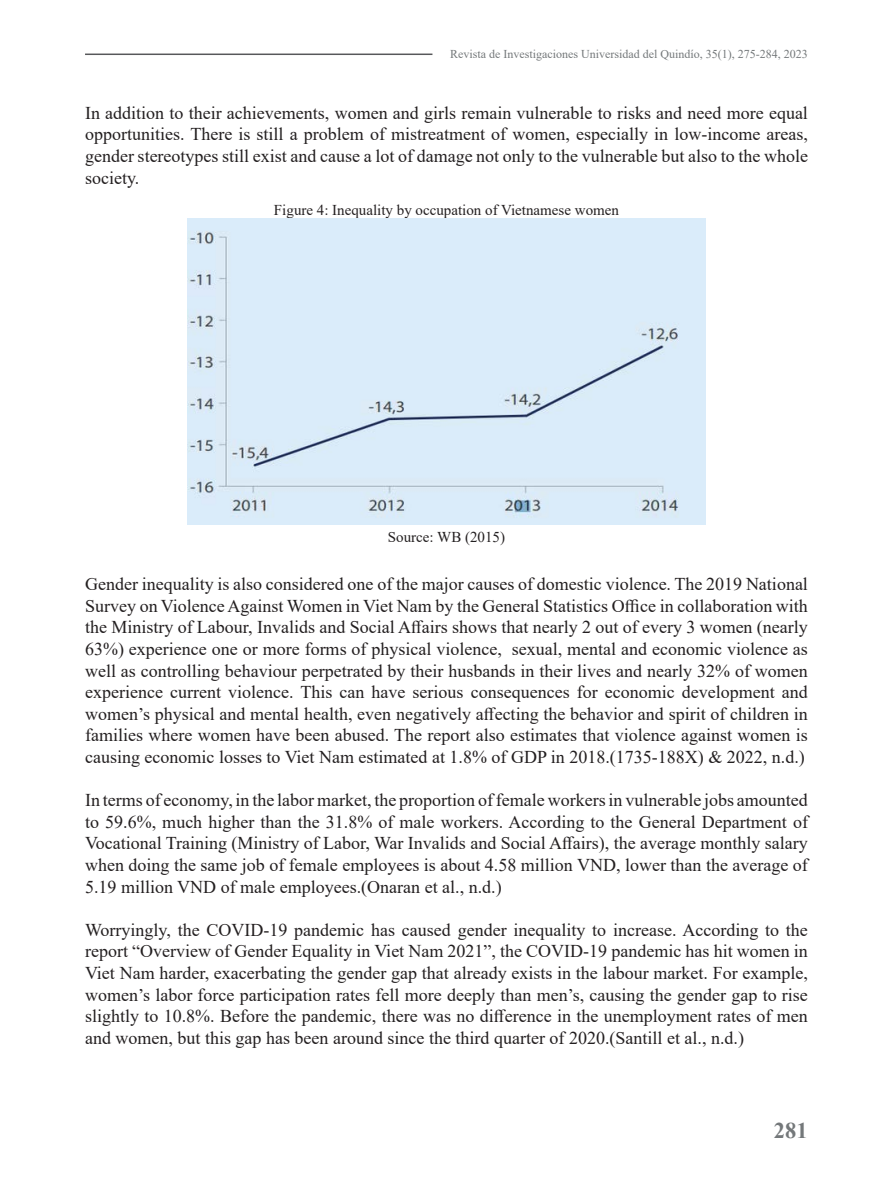
<style>
.page{position:relative;width:893px;height:1188px;background:#fff}
.page>*{position:absolute;margin:0;border:0;box-sizing:border-box;transform-origin:0 0}
.t1{font:700 22.5px "Times New Roman";color:#74787a}
.Parrafo{font:18px/21.6px "Times New Roman";color:#231f20;text-align:justify}
.Referencia_imágen{font:15px "Times New Roman";color:#231f20}
.esquinas{font:12px "Times New Roman";color:#74787a}
</style>
<div class="page">
<hr style="left:85px;top:54px;width:723px;height:1px;background:#57585a">
<div style="left:187px;top:218px;width:519px;height:306px;background:#daecfa"></div>
<svg style="left:432px;top:53px;width:376px;height:2px"></svg>
<p class="esquinas" style="left:450px;top:46px;width:359px">Revista de Investigaciones Universidad del Quindío, 35(1), 275-284, 2023</p>
<p class="Parrafo" style="left:85px;top:101px;width:724px">In addition to their achievements, women and girls remain vulnerable to risks and need more equal opportunities. There is still a problem of mistreatment of women, especially in low-income areas, gender stereotypes still exist and cause a lot of damage not only to the vulnerable but also to the whole society.</p>
<p class="Referencia_imágen" style="left:274px;top:199px;width:347px">Figure 4: Inequality by occupation of Vietnamese women</p>
<p class="Referencia_imágen" style="left:388px;top:527px;width:119px">Source: WB (2015)</p>
<p class="Parrafo" style="left:85px;top:573px;width:724px">Gender inequality is also considered one of the major causes of domestic violence. The 2019 National Survey on Violence Against Women in Viet Nam by the General Statistics Office in collaboration with the Ministry of Labour, Invalids and Social Affairs shows that nearly 2 out of every 3 women (nearly 63%) experience one or more forms of physical violence, sexual, mental and economic violence as well as controlling behaviour perpetrated by their husbands in their lives and nearly 32% of women experience current violence. This can have serious consequences for economic development and women’s physical and mental health, even negatively affecting the behavior and spirit of children in families where women have been abused. The report also estimates that violence against women is causing economic losses to Viet Nam estimated at 1.8% of GDP in 2018.(1735-188X) &amp; 2022, n.d.)</p>
<p class="Parrafo" style="left:85px;top:789px;width:724px">In terms of economy, in the labor market, the proportion of female workers in vulnerable jobs amounted to 59.6%, much higher than the 31.8% of male workers. According to the General Department of Vocational Training (Ministry of Labor, War Invalids and Social Affairs), the average monthly salary when doing the same job of female employees is about 4.58 million VND, lower than the average of 5.19 million VND of male employees.(Onaran et al., n.d.)</p>
<p class="Parrafo" style="left:85px;top:918px;width:724px">Worryingly, the COVID-19 pandemic has caused gender inequality to increase. According to the report “Overview of Gender Equality in Viet Nam 2021”, the COVID-19 pandemic has hit women in Viet Nam harder, exacerbating the gender gap that already exists in the labour market. For example, women’s labor force participation rates fell more deeply than men’s, causing the gender gap to rise slightly to 10.8%. Before the pandemic, there was no difference in the unemployment rates of men and women, but this gap has been around since the third quarter of 2020.(Santill et al., n.d.)</p>
<p class="t1" style="left:774px;top:1114px;width:35px">281</p>
</div>
